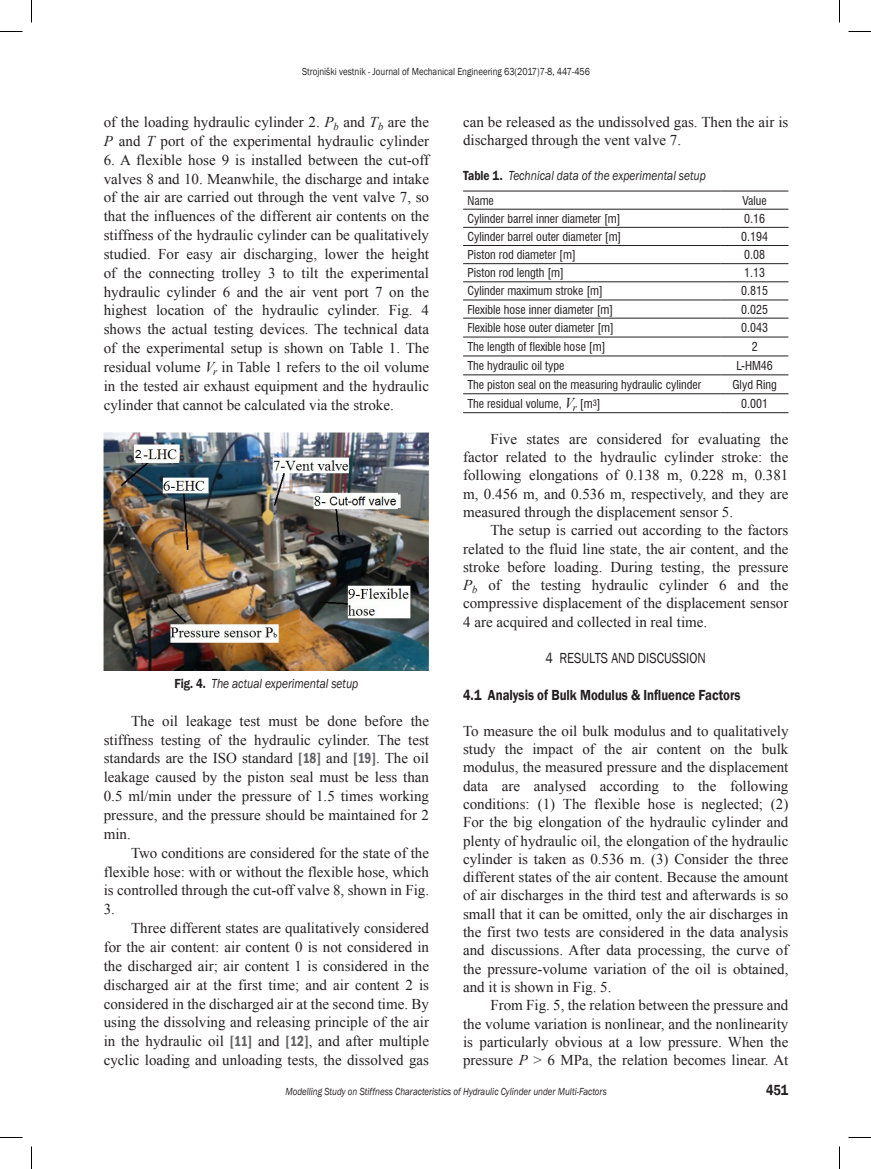
<style>
.page{position:relative;width:871px;height:1169px;background:#fff}
.page>*{position:absolute;margin:0;border:0;box-sizing:border-box;transform-origin:0 0}
.t1{font:15px/18.9px "Times New Roman";color:#231f20;text-align:justify}
.t2{font:600 15px "Franklin Gothic";color:#231f20;scale:.85 1}
.t3{font:15px "Franklin Gothic";color:#231f20;scale:.85 1}
.t4{font:italic 13.5px "Franklin Gothic";color:#231f20;scale:.85 1}
.t5{font:condensed 12px "Swiss 721 BT";color:#231f20}
.t6{font:italic 10.5px "Franklin Gothic";color:#231f20;scale:.85 1}
.t7{font:10.5px "Franklin Gothic";color:#231f20;scale:.85 1}
.s1{font-style:italic}
.s2{font-weight:600;font-style:normal}
.s3{font-family:"Franklin Gothic";font-weight:600;font-stretch:condensed;color:#636366}
.s4{font-family:"Times New Roman";font-style:italic;font-stretch:normal;font-size:15px}
</style>
<div class="page">
<img style="left:104px;top:432px;width:325px;height:238px">
<hr style="left:463px;top:191px;width:258px;height:1px;background:#231f20">
<hr style="left:721px;top:191px;width:67px;height:1px;background:#231f20">
<hr style="left:463px;top:209px;width:258px;height:1px;background:#231f20">
<hr style="left:721px;top:209px;width:67px;height:1px;background:#231f20">
<hr style="left:463px;top:227px;width:258px;height:1px;background:#231f20">
<hr style="left:721px;top:227px;width:67px;height:1px;background:#231f20">
<hr style="left:463px;top:245px;width:258px;height:1px;background:#231f20">
<hr style="left:721px;top:245px;width:67px;height:1px;background:#231f20">
<hr style="left:463px;top:263px;width:258px;height:1px;background:#231f20">
<hr style="left:721px;top:263px;width:67px;height:1px;background:#231f20">
<hr style="left:463px;top:281px;width:258px;height:1px;background:#231f20">
<hr style="left:721px;top:281px;width:67px;height:1px;background:#231f20">
<hr style="left:463px;top:299px;width:258px;height:1px;background:#231f20">
<hr style="left:721px;top:299px;width:67px;height:1px;background:#231f20">
<hr style="left:463px;top:318px;width:258px;height:1px;background:#231f20">
<hr style="left:721px;top:318px;width:67px;height:1px;background:#231f20">
<hr style="left:463px;top:337px;width:258px;height:1px;background:#231f20">
<hr style="left:721px;top:337px;width:67px;height:1px;background:#231f20">
<hr style="left:463px;top:355px;width:258px;height:1px;background:#231f20">
<hr style="left:721px;top:355px;width:67px;height:1px;background:#231f20">
<hr style="left:463px;top:374px;width:258px;height:1px;background:#231f20">
<hr style="left:721px;top:374px;width:67px;height:1px;background:#231f20">
<hr style="left:463px;top:393px;width:258px;height:1px;background:#231f20">
<hr style="left:721px;top:393px;width:67px;height:1px;background:#231f20">
<hr style="left:463px;top:412px;width:258px;height:1px;background:#231f20">
<hr style="left:721px;top:412px;width:67px;height:1px;background:#231f20">
<svg style="left:0;top:31px;width:22px;height:1px"></svg>
<svg style="left:848px;top:31px;width:23px;height:1px"></svg>
<svg style="left:0;top:1137px;width:22px;height:1px"></svg>
<svg style="left:848px;top:1137px;width:23px;height:1px"></svg>
<svg style="left:31px;top:0;width:1px;height:23px"></svg>
<svg style="left:31px;top:1146px;width:1px;height:23px"></svg>
<svg style="left:839px;top:0;width:1px;height:23px"></svg>
<svg style="left:839px;top:1146px;width:1px;height:23px"></svg>
<p class="t7" style="left:302px;top:65px;width:340px">Strojniški vestnik - Journal of Mechanical Engineering 63(2017)7-8, 447-456</p>
<p class="t1" style="left:104px;top:112px;width:327px">of the loading hydraulic cylinder 2. <span class="s1">P</span><sub>b</sub> and <span class="s1">T</span><sub>b</sub> are the<br><span class="s1">P</span> and <span class="s1">T</span> port of the experimental hydraulic cylinder</p>
<p class="t1" style="left:104px;top:150px;width:327px">6. A flexible hose 9 is installed between the cut-off valves 8 and 10. Meanwhile, the discharge and intake of the air are carried out through the vent valve 7, so that the influences of the different air contents on the stiffness of the hydraulic cylinder can be qualitatively studied. For easy air discharging, lower the height of the connecting trolley 3 to tilt the experimental hydraulic cylinder 6 and the air vent port 7 on the highest location of the hydraulic cylinder. Fig. 4 shows the actual testing devices. The technical data of the experimental setup is shown on Table 1. The residual volume <span class="s1">V</span><sub>r</sub> in Table 1 refers to the oil volume in the tested air exhaust equipment and the hydraulic cylinder that cannot be calculated via the stroke.</p>
<p class="t4" style="left:174px;top:675px;width:218px"><span class="s2">Fig. 4.</span> The actual experimental setup</p>
<p class="t1" style="left:104px;top:711px;width:327px;text-indent:27px">The oil leakage test must be done before the stiffness testing of the hydraulic cylinder. The test standards are the ISO standard <span class="s3">[18]</span> and <span class="s3">[19]</span>. The oil leakage caused by the piston seal must be less than 0.5 ml/min under the pressure of 1.5 times working pressure, and the pressure should be maintained for 2 min.</p>
<p class="t1" style="left:104px;top:842px;width:327px;text-indent:27px">Two conditions are considered for the state of the flexible hose: with or without the flexible hose, which is controlled through the cut-off valve 8, shown in Fig.<br>3.</p>
<p class="t1" style="left:104px;top:918px;width:327px;text-indent:27px">Three different states are qualitatively considered for the air content: air content 0 is not considered in the discharged air; air content 1 is considered in the discharged air at the first time; and air content 2 is considered in the discharged air at the second time. By using the dissolving and releasing principle of the air in the hydraulic oil <span class="s3">[11]</span> and <span class="s3">[12]</span>, and after multiple cyclic loading and unloading tests, the dissolved gas</p>
<p class="t1" style="left:463px;top:112px;width:327px;line-height:18.3px">can be released as the undissolved gas. Then the air is discharged through the vent valve 7.</p>
<p class="t4" style="left:463px;top:167px;width:287px"><span class="s2">Table 1.</span> Technical data of the experimental setup</p>
<p class="t5" style="left:467px;top:193px;width:28px">Name</p>
<p class="t5" style="left:742px;top:193px;width:26px">Value</p>
<p class="t5" style="left:467px;top:211px;width:155px">Cylinder barrel inner diameter [m]</p>
<p class="t5" style="left:744px;top:211px;width:22px">0.16</p>
<p class="t5" style="left:467px;top:229px;width:156px">Cylinder barrel outer diameter [m]</p>
<p class="t5" style="left:741px;top:229px;width:28px">0.194</p>
<p class="t5" style="left:467px;top:247px;width:110px">Piston rod diameter [m]</p>
<p class="t5" style="left:744px;top:247px;width:22px">0.08</p>
<p class="t5" style="left:467px;top:266px;width:98px">Piston rod length [m]</p>
<p class="t5" style="left:744px;top:266px;width:22px">1.13</p>
<p class="t5" style="left:467px;top:284px;width:137px">Cylinder maximum stroke [m]</p>
<p class="t5" style="left:741px;top:284px;width:28px">0.815</p>
<p class="t5" style="left:467px;top:302px;width:147px">Flexible hose inner diameter [m]</p>
<p class="t5" style="left:741px;top:302px;width:28px">0.025</p>
<p class="t5" style="left:467px;top:320px;width:148px">Flexible hose outer diameter [m]</p>
<p class="t5" style="left:741px;top:320px;width:28px">0.043</p>
<p class="t5" style="left:467px;top:339px;width:140px">The length of flexible hose [m]</p>
<p class="t5" style="left:752px;top:339px;width:7px">2</p>
<p class="t5" style="left:467px;top:358px;width:98px">The hydraulic oil type</p>
<p class="t5" style="left:736px;top:358px;width:38px">L-HM46</p>
<p class="t5" style="left:467px;top:377px;width:236px">The piston seal on the measuring hydraulic cylinder</p>
<p class="t5" style="left:732px;top:377px;width:46px">Glyd Ring</p>
<p class="t5" style="left:467px;top:397px;width:135px">The residual volume, <span class="s4">V</span><sub>r</sub> [m<sup>3</sup>]</p>
<p class="t5" style="left:741px;top:396px;width:28px">0.001</p>
<p class="t1" style="left:463px;top:429px;width:327px;line-height:18.3px;text-indent:27px">Five states are considered for evaluating the factor related to the hydraulic cylinder stroke: the following elongations of 0.138 m, 0.228 m, 0.381 m, 0.456 m, and 0.536 m, respectively, and they are measured through the displacement sensor 5.</p>
<p class="t1" style="left:463px;top:520px;width:327px;line-height:18.3px;text-indent:27px">The setup is carried out according to the factors related to the fluid line state, the air content, and the stroke before loading. During testing, the pressure <span class="s1">P</span><sub>b</sub> of the testing hydraulic cylinder 6 and the compressive displacement of the displacement sensor 4 are acquired and collected in real time.</p>
<p class="t3" style="left:546px;top:649px;width:190px">4 RESULTS AND DISCUSSION</p>
<p class="t2" style="left:463px;top:685px;width:328px">4.1 Analysis of Bulk Modulus &amp; Influence Factors</p>
<p class="t1" style="left:463px;top:721px;width:327px;line-height:18.3px">To measure the oil bulk modulus and to qualitatively study the impact of the air content on the bulk modulus, the measured pressure and the displacement data are analysed according to the following conditions: (1) The flexible hose is neglected; (2)<br>For the big elongation of the hydraulic cylinder and plenty of hydraulic oil, the elongation of the hydraulic cylinder is taken as 0.536 m. (3) Consider the three different states of the air content. Because the amount of air discharges in the third test and afterwards is so small that it can be omitted, only the air discharges in the first two tests are considered in the data analysis and discussions. After data processing, the curve of the pressure-volume variation of the oil is obtained, and it is shown in Fig. 5.</p>
<p class="t1" style="left:463px;top:995px;width:327px;line-height:18.3px;text-indent:27px">From Fig. 5, the relation between the pressure and the volume variation is nonlinear, and the nonlinearity is particularly obvious at a low pressure. When the pressure <span class="s1">P</span> &gt; 6 MPa, the relation becomes linear. At</p>
<p class="t6" style="left:285px;top:1084px;width:380px">Modelling Study on Stiffness Characteristics of Hydraulic Cylinder under Multi-Factors</p>
<p class="t2" style="left:766px;top:1080px;width:28px">451</p>
</div>
